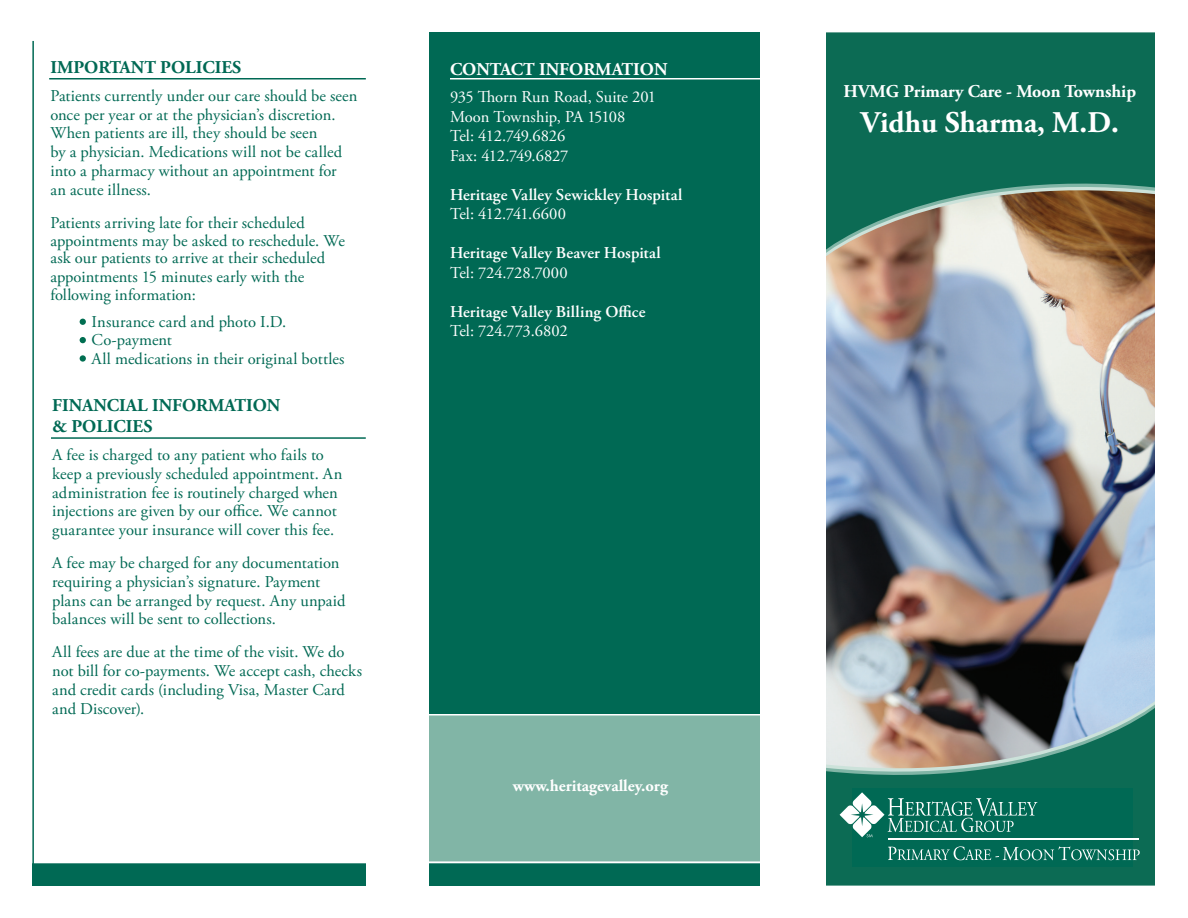
<style>
.page{position:relative;width:1188px;height:918px;background:#fff}
.page>*{position:absolute;margin:0;border:0;box-sizing:border-box;transform-origin:0 0}
.t1{font:700 30px "Adobe Garamond Pro";color:#fff}
.t2{font:700 18px "Adobe Garamond Pro";color:#fff}
.t3{font:700 18px/21px "Adobe Garamond Pro";color:#006954}
.t4{font:16.5px/18.8px "Adobe Garamond Pro";letter-spacing:.005em;color:#006954}
.t5{font:16.5px/19.5px "Adobe Garamond Pro";letter-spacing:-.01em;color:#fff}
.t6{font:600 16.5px "Adobe Garamond Pro";letter-spacing:.01em;color:#fff}
.t7{font:700 16.5px "Adobe Garamond Pro";color:#fff}
</style>
<div class="page">
<img style="left:826px;top:258px;width:329px;height:443px">
<svg style="left:826px;top:32px;width:329px;height:219px;background:#2f725a"></svg>
<div style="left:429px;top:862px;width:331px;height:24px;background:#006954"></div>
<div style="left:33px;top:862px;width:333px;height:24px;background:#006954"></div>
<div style="left:429px;top:32px;width:331px;height:682px;background:#006954"></div>
<hr style="left:31px;top:862px;width:1128px;height:1px;background:#fff">
<div style="left:429px;top:716px;width:331px;height:146px;background:#81b5a6"></div>
<hr style="left:376px;top:861px;width:780px;height:2px;background:#fff">
<hr style="left:32px;top:41px;width:2px;height:845px;background:#006954">
<hr style="left:450px;top:78px;width:312px;height:2px;background:#fff">
<svg style="left:826px;top:707px;width:329px;height:179px;background:#568475"></svg>
<div style="left:852px;top:788px;width:280px;height:79px;background:#006954"></div>
<hr style="left:49px;top:78px;width:317px;height:2px;background:#006954">
<svg style="left:80px;top:319px;width:6px;height:6px"></svg>
<svg style="left:80px;top:337px;width:6px;height:6px"></svg>
<div style="left:80px;top:355px;width:6px;height:7px;background:#006e51;border-radius:50%"></div>
<hr style="left:51px;top:437px;width:315px;height:2px;background:#006954">
<svg style="left:840px;top:792px;width:300px;height:68px"></svg>
<p class="t3" style="left:50px;top:57px;width:192px">IMPORTANT POLICIES</p>
<p class="t4" style="left:50px;top:87px;width:309px">Patients currently under our care should be seen once per year or at the physician’s discretion.<br>When patients are ill, they should be seen<br>by a physician. Medications will not be called into a pharmacy without an appointment for<br>an acute illness.</p>
<p class="t4" style="left:50px;top:214px;width:296px">Patients arriving late for their scheduled appointments may be asked to reschedule. We</p>
<p class="t4" style="left:50px;top:249px;width:276px">ask our patients to arrive at their scheduled appointments 15 minutes early with the following information:</p>
<p class="t4" style="left:92px;top:313px;width:254px">Insurance card and photo I.D.<br>Co-payment<br>All medications in their original bottles</p>
<p class="t3" style="left:52px;top:395px;width:230px">FINANCIAL INFORMATION &amp; POLICIES</p>
<p class="t4" style="left:52px;top:446px;width:292px">A fee is charged to any patient who fails to keep a previously scheduled appointment. An administration fee is routinely charged when injections are given by our office. We cannot guarantee your insurance will cover this fee.</p>
<p class="t4" style="left:52px;top:554px;width:295px">A fee may be charged for any documentation requiring a physician’s signature. Payment plans can be arranged by request. Any unpaid balances will be sent to collections.</p>
<p class="t4" style="left:52px;top:643px;width:311px">All fees are due at the time of the visit. We do not bill for co-payments. We accept cash, checks and credit cards (including Visa, Master Card and Discover).</p>
<p class="t2" style="left:450px;top:58px;width:219px">CONTACT INFORMATION</p>
<p class="t5" style="left:450px;top:88px;width:208px">935 Thorn Run Road, Suite 201<br>Moon Township, PA 15108<br>Tel: 412.749.6826<br>Fax: 412.749.6827</p>
<p class="t6" style="left:450px;top:185px;width:234px">Heritage Valley Sewickley Hospital</p>
<p class="t5" style="left:450px;top:205px;width:118px">Tel: 412.741.6600</p>
<p class="t6" style="left:450px;top:244px;width:212px">Heritage Valley Beaver Hospital</p>
<p class="t5" style="left:450px;top:264px;width:119px">Tel: 724.728.7000</p>
<p class="t6" style="left:450px;top:302px;width:197px">Heritage Valley Billing Office</p>
<p class="t5" style="left:450px;top:322px;width:119px">Tel: 724.773.6802</p>
<p class="t7" style="left:513px;top:776px;width:157px">www.heritagevalley.org</p>
<p class="t2" style="left:844px;top:81px;width:294px">HVMG Primary Care - Moon Township</p>
<h1 class="t1" style="left:861px;top:105px;width:260px">Vidhu Sharma, M.D.</h1>
</div>
